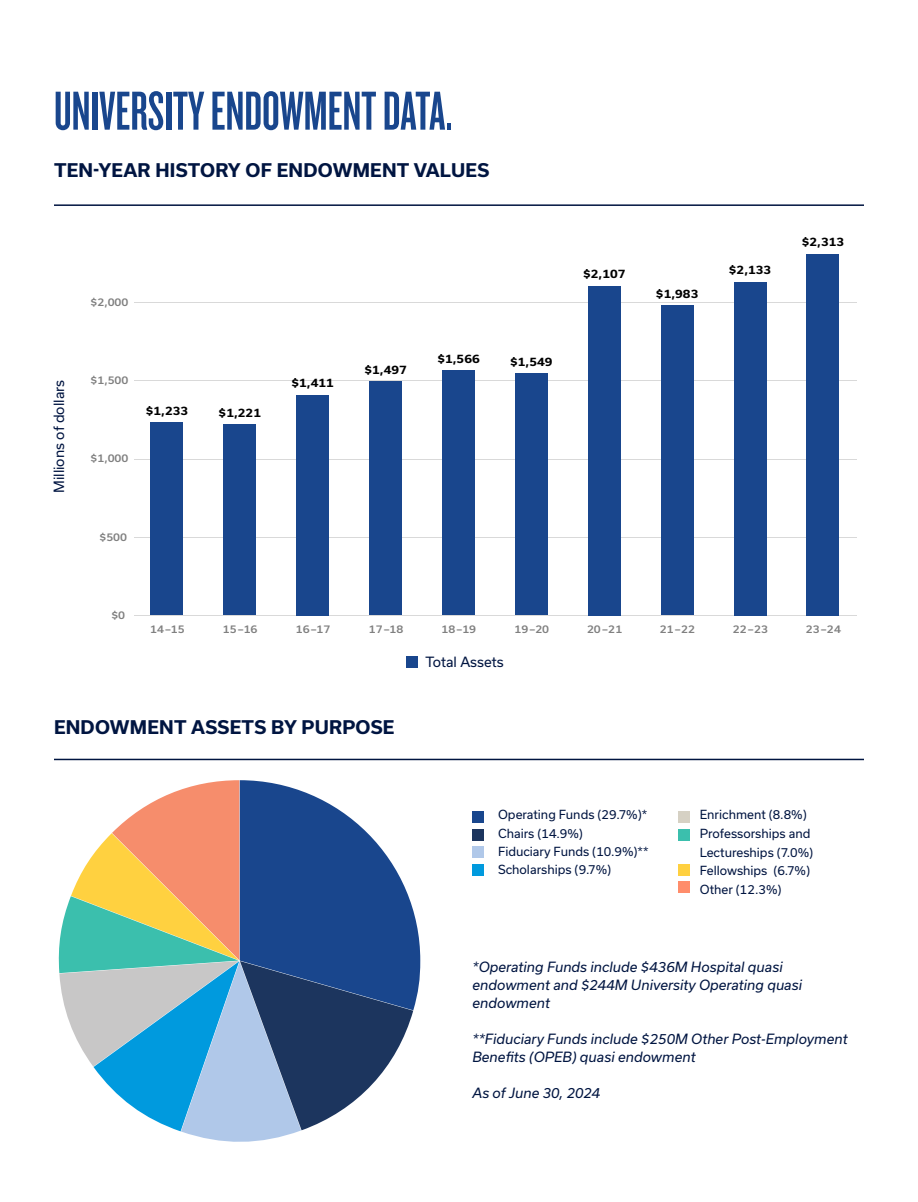
<style>
.page{position:relative;width:918px;height:1202px;background:#fff}
.page>*{position:absolute;margin:0;border:0;box-sizing:border-box;transform-origin:0 0}
.t1{font:57px "Knockout HTF47 Bantamweight";color:#19468d}
.t2{font:700 18px "Usual";letter-spacing:.015em;color:#001541}
.t3{font:italic 13.5px/18px "Usual";color:#001541}
.t4{font:13.5px "Usual";color:#001541}
.t5{font:12px/18.6px "Usual";color:#001541}
.t6{font:700 11.25px "Usual";letter-spacing:.005em;color:#000;scale:1.05 1}
.t7{font:500 10.2px "Usual";color:#808080;scale:1.05 1}
</style>
<div class="page">
<svg style="left:58px;top:780px;width:362px;height:362px"></svg>
<hr style="left:134px;top:302px;width:722px;height:1px;background:#d9d9d9">
<hr style="left:134px;top:380px;width:722px;height:1px;background:#d9d9d9">
<hr style="left:134px;top:459px;width:722px;height:1px;background:#d9d9d9">
<hr style="left:134px;top:536px;width:722px;height:1px;background:#d9d9d9">
<hr style="left:134px;top:615px;width:722px;height:1px;background:#d9d9d9">
<div style="left:151px;top:422px;width:32px;height:193px;background:#19468d"></div>
<div style="left:224px;top:424px;width:32px;height:191px;background:#19468d"></div>
<div style="left:297px;top:395px;width:32px;height:220px;background:#19468d"></div>
<div style="left:369px;top:381px;width:33px;height:234px;background:#19468d"></div>
<div style="left:442px;top:371px;width:33px;height:244px;background:#19468d"></div>
<div style="left:515px;top:373px;width:33px;height:242px;background:#19468d"></div>
<div style="left:588px;top:286px;width:33px;height:329px;background:#19468d"></div>
<div style="left:661px;top:305px;width:32px;height:310px;background:#19468d"></div>
<div style="left:734px;top:282px;width:32px;height:333px;background:#19468d"></div>
<div style="left:807px;top:254px;width:32px;height:361px;background:#19468d"></div>
<div style="left:472px;top:811px;width:12px;height:12px;background:#19468d"></div>
<div style="left:678px;top:811px;width:12px;height:12px;background:#d6d1c4"></div>
<div style="left:472px;top:829px;width:12px;height:11px;background:#1c355e"></div>
<div style="left:678px;top:829px;width:12px;height:11px;background:#3bbfad"></div>
<div style="left:472px;top:846px;width:12px;height:12px;background:#b0c8e9"></div>
<div style="left:472px;top:864px;width:12px;height:11px;background:#009ade"></div>
<div style="left:678px;top:864px;width:12px;height:11px;background:#ffd040"></div>
<div style="left:678px;top:881px;width:12px;height:12px;background:#ff8d6b"></div>
<div style="left:406px;top:656px;width:11px;height:12px;background:#19468d"></div>
<hr style="left:54px;top:758px;width:810px;height:2px;background:#001541">
<hr style="left:54px;top:204px;width:810px;height:2px;background:#001541">
<h1 class="t1" style="left:54px;top:83px;width:400px">UNIVERSITY ENDOWMENT DATA.</h1>
<h2 class="t2" style="left:54px;top:160px;width:437px">TEN-YEAR HISTORY OF ENDOWMENT VALUES</h2>
<p class="t7" style="left:91px;top:296px;width:38px">$2,000</p>
<p class="t4" style="left:51px;top:493px;width:115px;rotate:-90deg">Millions of dollars</p>
<p class="t7" style="left:91px;top:374px;width:38px">$1,500</p>
<p class="t7" style="left:91px;top:453px;width:38px">$1,000</p>
<p class="t6" style="left:146px;top:404px;width:42px">$1,233</p>
<p class="t7" style="left:99px;top:531px;width:28px">$500</p>
<p class="t6" style="left:219px;top:406px;width:42px">$1,221</p>
<p class="t6" style="left:292px;top:376px;width:42px">$1,411</p>
<p class="t6" style="left:364px;top:363px;width:42px">$1,497</p>
<p class="t6" style="left:437px;top:352px;width:42px">$1,566</p>
<p class="t6" style="left:510px;top:355px;width:42px">$1,549</p>
<p class="t7" style="left:111px;top:609px;width:15px">$0</p>
<p class="t7" style="left:150px;top:623px;width:34px">14–15</p>
<p class="t7" style="left:223px;top:623px;width:34px">15–16</p>
<p class="t7" style="left:296px;top:623px;width:34px">16–17</p>
<p class="t7" style="left:369px;top:623px;width:34px">17–18</p>
<h2 class="t2" style="left:54px;top:717px;width:342px">ENDOWMENT ASSETS BY PURPOSE</h2>
<p class="t7" style="left:442px;top:623px;width:34px">18–19</p>
<p class="t4" style="left:426px;top:654px;width:80px">Total Assets</p>
<p class="t7" style="left:515px;top:623px;width:34px">19–20</p>
<p class="t6" style="left:583px;top:268px;width:42px">$2,107</p>
<p class="t7" style="left:587px;top:623px;width:35px">20–21</p>
<p class="t6" style="left:656px;top:287px;width:42px">$1,983</p>
<p class="t7" style="left:660px;top:623px;width:35px">21–22</p>
<p class="t6" style="left:729px;top:264px;width:42px">$2,133</p>
<p class="t6" style="left:802px;top:235px;width:42px">$2,313</p>
<p class="t7" style="left:733px;top:623px;width:35px">22–23</p>
<p class="t7" style="left:806px;top:623px;width:35px">23–24</p>
<p class="t5" style="left:498px;top:805px;width:152px">Operating Funds (29.7%)*<br>Chairs (14.9%)<br>Fiduciary Funds (10.9%)**<br>Scholarships (9.7%)</p>
<p class="t5" style="left:700px;top:805px;width:115px">Enrichment (8.8%)<br>Professorships and<br>Lectureships (7.0%)<br>Fellowships (6.7%)<br>Other (12.3%)</p>
<p class="t3" style="left:472px;top:958px;width:331px">*Operating Funds include $436M Hospital quasi endowment and $244M University Operating quasi endowment</p>
<p class="t3" style="left:472px;top:1030px;width:377px">**Fiduciary Funds include $250M Other Post-Employment<br>Benefits (OPEB) quasi endowment</p>
<p class="t3" style="left:472px;top:1084px;width:129px">As of June 30, 2024</p>
</div>
